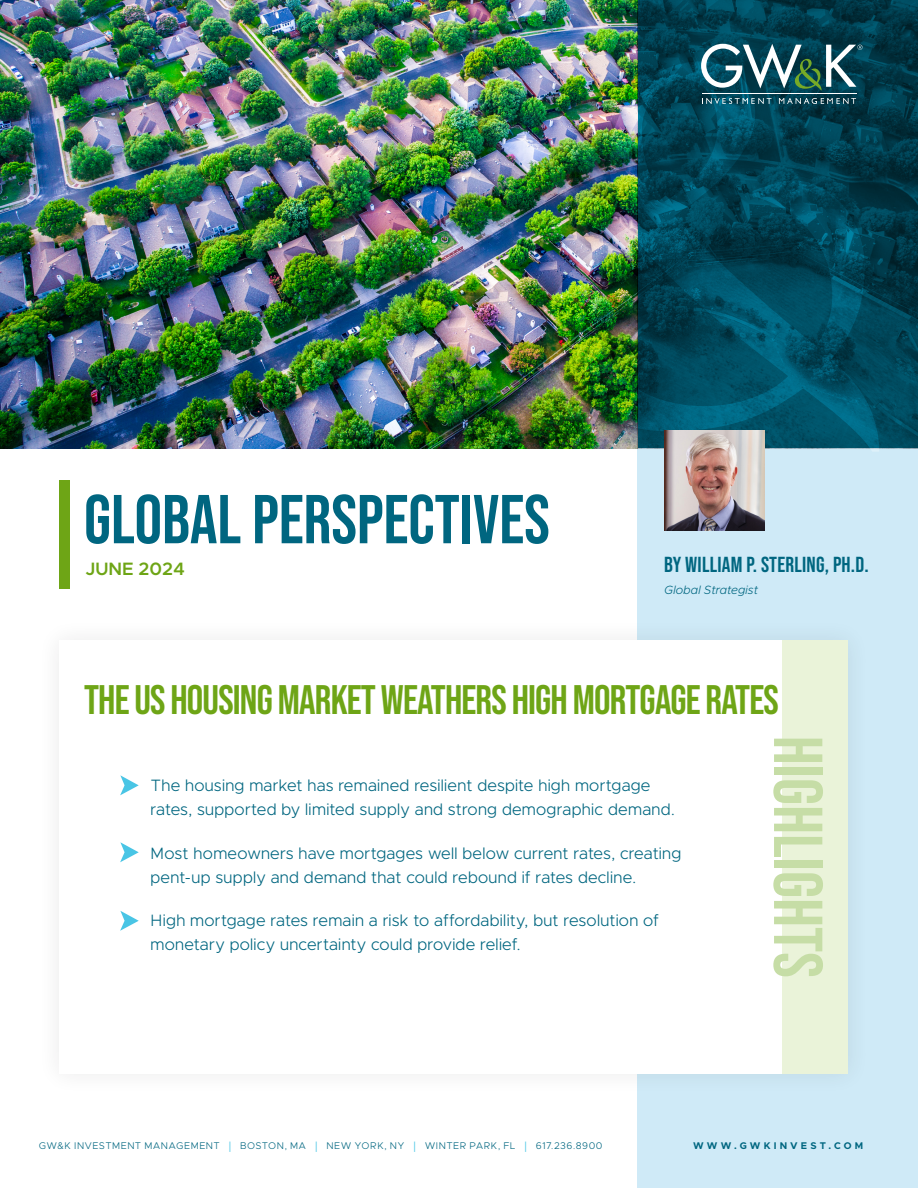
<style>
.page{position:relative;width:918px;height:1188px;background:#fff}
.page>*{position:absolute;margin:0;border:0;box-sizing:border-box;transform-origin:0 0}
.Global_Perspectives_Header_-_All_caps__t{font:700 69px "Bebas Neue Pro";color:#006680}
.t1{font:700 69px "Bebas Neue Pro";color:#c6dda6}
.Article_Title_-_All_caps__green{font:700 41.25px "Bebas Neue Pro";letter-spacing:-.02em;color:#6ea516}
.Author_Name_-__Cover__All_caps__teal{font:700 21.75px "Bebas Neue Pro";letter-spacing:.01em;color:#006680}
.Date_-_All_caps__green{font:600 18px "Metropolis";color:#6ea516}
.Intro_Highlight_Bullets{font:300 16.5px/24px "Metropolis";letter-spacing:.015em;color:#006680}
.Author_Job_Title_-_Cover__Italics{font:italic 300 12px "Metropolis";letter-spacing:.015em;color:#006680}
.Body_Copy{font:300 9.75px "Metropolis";letter-spacing:.04em;color:#006680}
.Body_Copy-2{font:700 9.75px "Metropolis";letter-spacing:.315em;color:#006680}
.s1{font-weight:500;font-size:12.6px;color:#49c5e5}
</style>
<div class="page">
<div style="left:637px;top:449px;width:281px;height:739px;background:#cfeaf7"></div>
<div style="left:36px;top:618px;width:834px;height:478px;background:#231f20;opacity:.1"></div>
<div style="left:59px;top:640px;width:789px;height:433px;background:#fff"></div>
<img style="left:0;top:0;width:918px;height:449px">
<div style="left:59px;top:480px;width:11px;height:109px;background:#6ea516"></div>
<img style="left:546px;top:61px;width:333px;height:391px">
<svg style="left:702px;top:98px;width:70px;height:6px"></svg>
<svg style="left:779px;top:98px;width:77px;height:6px"></svg>
<hr style="left:702px;top:93px;width:154px;height:1px;background:#fff">
<svg style="left:701px;top:44px;width:162px;height:46px"></svg>
<img style="left:664px;top:431px;width:100px;height:100px">
<div style="left:782px;top:640px;width:66px;height:433px;background:#eaf3d9"></div>
<svg style="left:120px;top:775px;width:19px;height:20px"></svg>
<svg style="left:120px;top:842px;width:19px;height:20px"></svg>
<svg style="left:120px;top:911px;width:19px;height:20px"></svg>
<p class="Global_Perspectives_Header_-_All_caps__t" style="left:84px;top:480px;width:467px">GLOBAL PERSPECTIVES</p>
<p class="Date_-_All_caps__green" style="left:86px;top:558px;width:101px">JUNE 2024</p>
<p class="Author_Name_-__Cover__All_caps__teal" style="left:664px;top:552px;width:206px">BY WILLIAM P. STERLING, PH.D.</p>
<p class="Author_Job_Title_-_Cover__Italics" style="left:664px;top:583px;width:96px">Global Strategist</p>
<p class="Article_Title_-_All_caps__green" style="left:84px;top:676px;width:696px">THE US HOUSING MARKET WEATHERS HIGH MORTGAGE RATES</p>
<p class="Intro_Highlight_Bullets" style="left:151px;top:774px;width:526px">The housing market has remained resilient despite high mortgage rates, supported by limited supply and strong demographic demand.</p>
<p class="Intro_Highlight_Bullets" style="left:151px;top:841px;width:532px">Most homeowners have mortgages well below current rates, creating pent-up supply and demand that could rebound if rates decline.</p>
<p class="Intro_Highlight_Bullets" style="left:151px;top:909px;width:510px">High mortgage rates remain a risk to affordability, but resolution of monetary policy uncertainty could provide relief.</p>
<p class="t1" style="left:837px;top:736px;width:243px;rotate:90deg">HIGHLIGHTS</p>
<p class="Body_Copy" style="left:39px;top:1140px;width:565px">GW&amp;K INVESTMENT MANAGEMENT <span class="s1">|</span> BOSTON, MA <span class="s1">|</span> NEW YORK, NY <span class="s1">|</span> WINTER PARK, FL <span class="s1">|</span> 617.236.8900</p>
<p class="Body_Copy-2" style="left:693px;top:1140px;width:172px">WWW.GWKINVEST.COM</p>
</div>
